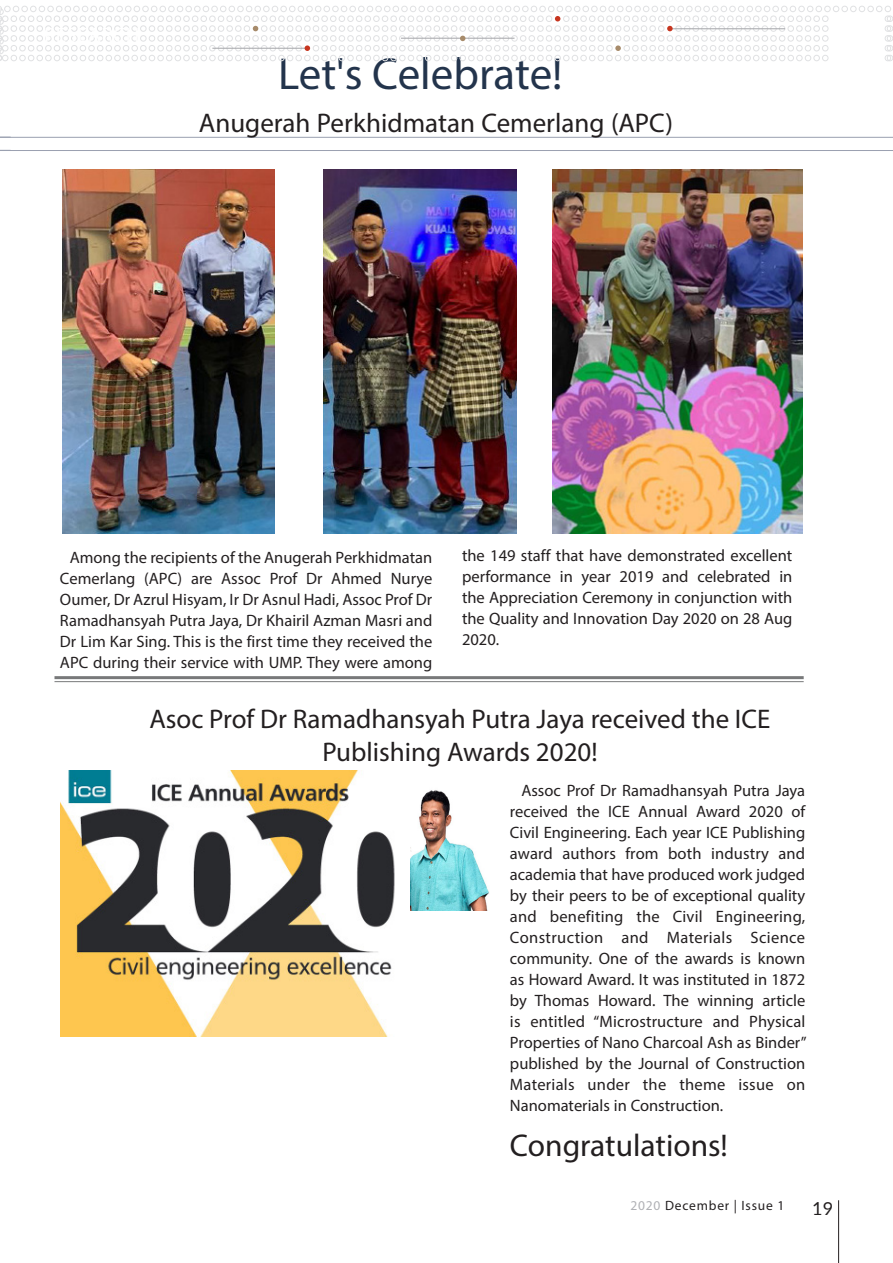
<style>
.page{position:relative;width:893px;height:1263px;background:#fff}
.page>*{position:absolute;margin:0;border:0;box-sizing:border-box;transform-origin:0 0}
.TOC_style{font:45px "Myriad Pro";color:#23344c}
.t1{font:31.5px "Myriad Pro";color:#231f20}
.t2{font:27px/32.4px "Myriad Pro";color:#231f20;text-align:center}
.t3{font:18px "Lato";color:#231f20}
.t4{font:16.5px/21px "Myriad Pro";color:#231f20;text-align:justify}
.t5{font:13.5px "Myriad Pro";letter-spacing:.06em;color:#231f20}
.s1{color:#b0b1b5}
</style>
<div class="page">
<hr style="left:838px;top:1200px;width:1px;height:63px;background:#231f20">
<img style="left:552px;top:170px;width:250px;height:363px">
<img style="left:61px;top:771px;width:378px;height:265px">
<img style="left:411px;top:781px;width:78px;height:129px">
<svg style="left:0;top:6px;width:893px;height:55px"></svg>
<hr style="left:0;top:137px;width:893px;height:1px;background:#9aa0b0">
<hr style="left:0;top:150px;width:893px;height:1px;background:#9aa0b0">
<img style="left:62px;top:170px;width:213px;height:363px">
<img style="left:324px;top:170px;width:193px;height:363px">
<hr style="left:54px;top:676px;width:750px;height:3px;background:#78797a">
<hr style="left:54px;top:681px;width:750px;height:1px;background:#78797a">
<p class="TOC_style" style="left:278px;top:46px;width:286px">Let's Celebrate!</p>
<p class="t2" style="left:199px;top:106px;width:476px">Anugerah Perkhidmatan Cemerlang (APC)</p>
<p class="t4" style="left:60px;top:546px;width:374px;text-align:center">Among the recipients of the Anugerah Perkhidmatan Cemerlang (APC) are Assoc Prof Dr Ahmed Nurye Oumer, Dr Azrul Hisyam, Ir Dr Asnul Hadi, Assoc Prof Dr Ramadhansyah Putra Jaya, Dr Khairil Azman Masri and Dr Lim Kar Sing. This is the first time they received the APC during their service with UMP. They were among</p>
<p class="t4" style="left:462px;top:545px;width:332px">the 149 staff that have demonstrated excellent performance in year 2019 and celebrated in the Appreciation Ceremony in conjunction with the Quality and Innovation Day 2020 on 28 Aug 2020.</p>
<p class="t2" style="left:150px;top:703px;width:622px">Asoc Prof Dr Ramadhansyah Putra Jaya received the ICE<br>Publishing Awards 2020!</p>
<p class="t4" style="left:510px;top:780px;width:298px;text-indent:11px">Assoc Prof Dr Ramadhansyah Putra Jaya received the ICE Annual Award 2020 of Civil Engineering. Each year ICE Publishing award authors from both industry and academia that have produced work judged by their peers to be of exceptional quality and benefiting the Civil Engineering, Construction and Materials Science community. One of the awards is known as Howard Award. It was instituted in 1872 by Thomas Howard. The winning article is entitled “Microstructure and Physical Properties of Nano Charcoal Ash as Binder” published by the Journal of Construction Materials under the theme issue on Nanomaterials in Construction.</p>
<p class="t1" style="left:510px;top:1126px;width:219px">Congratulations!</p>
<p class="t5" style="left:630px;top:1197px;width:155px"><span class="s1">2020</span> December | Issue 1</p>
<p class="t3" style="left:812px;top:1195px;width:22px">19</p>
</div>
